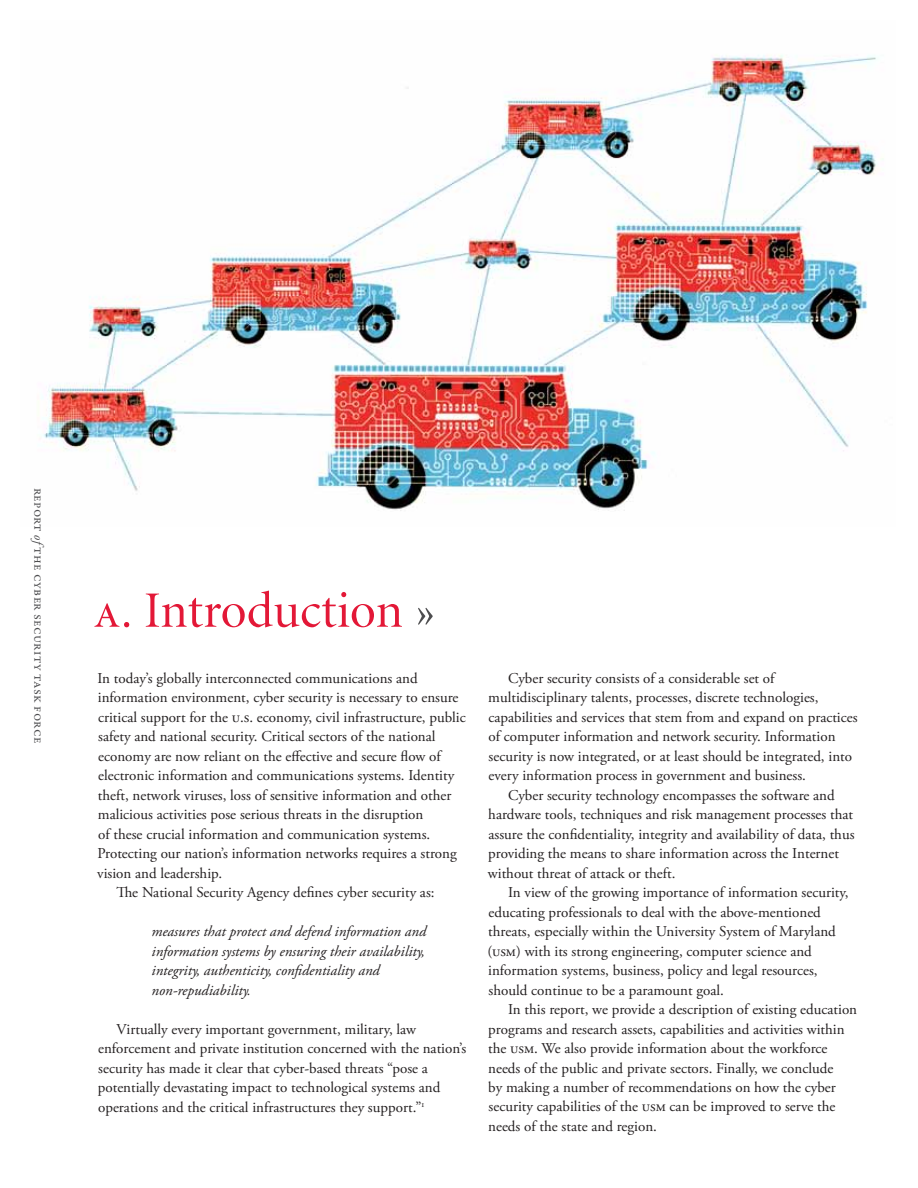
<style>
.page{position:relative;width:918px;height:1188px;background:#fff}
.page>*{position:absolute;margin:0;border:0;box-sizing:border-box;transform-origin:0 0}
.t1{font:51px "Minion Display";color:#e31837}
.t2{font:15px/19.5px "Adobe Garamond Pro";color:#231f20}
.t3{font:italic 15px/19.5px "Adobe Garamond Pro";color:#231f20}
.t4{font:13.5px "Garamond Premr Pro";letter-spacing:.025em;color:#4d4d4f}
.s1{font-style:italic}
.s2{font-family:"Minion Exp Display"}
.s3{font-family:"Adobe Garamond Pro";color:#4d4d4f}
</style>
<div class="page">
<img style="left:42px;top:55px;width:841px;height:456px">
<p class="t4" style="left:47px;top:488px;width:257px;rotate:90deg">report <span class="s1">of</span>the cyber security task force</p>
<h1 class="t1" style="left:93px;top:586px;width:343px"><span class="s2">a.</span> Introduction <span class="s3">»</span></h1>
<p class="t2" style="left:97px;top:669px;width:322px">In today’s globally interconnected communications and</p>
<p class="t2" style="left:98px;top:688px;width:362px">information environment, cyber security is necessary to ensure</p>
<p class="t2" style="left:98px;top:708px;width:369px">critical support for the U.S. economy, civil infrastructure, public</p>
<p class="t2" style="left:98px;top:727px;width:339px">safety and national security. Critical sectors of the national</p>
<p class="t2" style="left:98px;top:747px;width:344px">economy are now reliant on the effective and secure flow of</p>
<p class="t2" style="left:98px;top:766px;width:358px">electronic information and communications systems. Identity</p>
<p class="t2" style="left:98px;top:786px;width:355px">theft, network viruses, loss of sensitive information and other</p>
<p class="t2" style="left:98px;top:805px;width:327px">malicious activities pose serious threats in the disruption</p>
<p class="t2" style="left:98px;top:825px;width:331px">of these crucial information and communication systems.</p>
<p class="t2" style="left:97px;top:844px;width:361px">Protecting our nation’s information networks requires a strong</p>
<p class="t2" style="left:97px;top:864px;width:124px">vision and leadership.</p>
<p class="t2" style="left:116px;top:883px;width:320px">The National Security Agency defines cyber security as:</p>
<p class="t3" style="left:152px;top:922px;width:276px">measures that protect and defend information and information systems by ensuring their availability, integrity, authenticity, confidentiality and non-repudiability.</p>
<p class="t2" style="left:98px;top:1020px;width:370px;text-indent:19px">Virtually every important government, military, law enforcement and private institution concerned with the nation’s security has made it clear that cyber-based threats “pose a potentially devastating impact to technological systems and operations and the critical infrastructures they support.”<sup>1</sup></p>
<p class="t2" style="left:508px;top:669px;width:268px">Cyber security consists of a considerable set of</p>
<p class="t2" style="left:488px;top:688px;width:332px">multidisciplinary talents, processes, discrete technologies,</p>
<p class="t2" style="left:489px;top:708px;width:371px">capabilities and services that stem from and expand on practices</p>
<p class="t2" style="left:489px;top:727px;width:349px">of computer information and network security. Information</p>
<p class="t2" style="left:489px;top:747px;width:365px">security is now integrated, or at least should be integrated, into</p>
<p class="t2" style="left:489px;top:766px;width:317px">every information process in government and business.</p>
<p class="t2" style="left:508px;top:786px;width:328px">Cyber security technology encompasses the software and</p>
<p class="t2" style="left:488px;top:805px;width:366px">hardware tools, techniques and risk management processes that</p>
<p class="t2" style="left:489px;top:825px;width:368px">assure the confidentiality, integrity and availability of data, thus</p>
<p class="t2" style="left:488px;top:844px;width:352px">providing the means to share information across the Internet</p>
<p class="t2" style="left:488px;top:864px;width:187px">without threat of attack or theft.</p>
<p class="t2" style="left:508px;top:883px;width:342px">In view of the growing importance of information security,</p>
<p class="t2" style="left:489px;top:903px;width:334px">educating professionals to deal with the above-mentioned</p>
<p class="t2" style="left:488px;top:922px;width:349px">threats, especially within the University System of Maryland</p>
<p class="t2" style="left:487px;top:942px;width:326px">(USM) with its strong engineering, computer science and</p>
<p class="t2" style="left:488px;top:961px;width:331px">information systems, business, policy and legal resources,</p>
<p class="t2" style="left:489px;top:981px;width:235px">should continue to be a paramount goal.</p>
<p class="t2" style="left:508px;top:1000px;width:351px">In this report, we provide a description of existing education</p>
<p class="t2" style="left:488px;top:1020px;width:358px">programs and research assets, capabilities and activities within</p>
<p class="t2" style="left:488px;top:1039px;width:341px">the USM. We also provide information about the workforce</p>
<p class="t2" style="left:488px;top:1059px;width:347px">needs of the public and private sectors. Finally, we conclude</p>
<p class="t2" style="left:488px;top:1078px;width:349px">by making a number of recommendations on how the cyber</p>
<p class="t2" style="left:489px;top:1098px;width:348px">security capabilities of the USM can be improved to serve the</p>
<p class="t2" style="left:488px;top:1117px;width:168px">needs of the state and region.</p>
</div>
